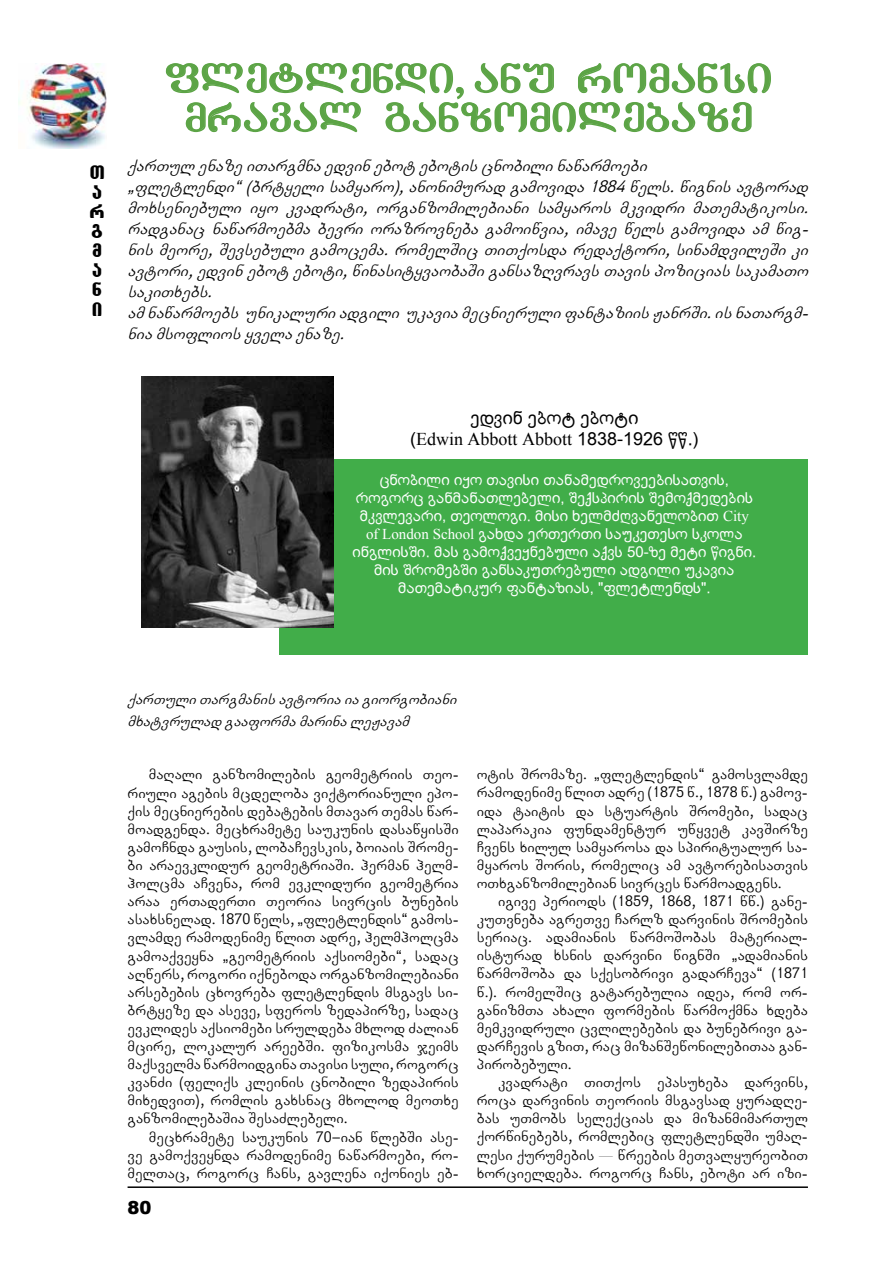
<style>
.page{position:relative;width:893px;height:1263px;background:#fff}
.page>*{position:absolute;margin:0;border:0;box-sizing:border-box;transform-origin:0 0}
.t1{font:42px/39px "Lit Mtavr";color:#5ca446;text-align:center}
.t2{font:22.5px/19.5px "Grotesk";color:#000}
.t3{font:18px "Times New Roman";color:#000}
.t4{font:18px "Geo Amiran";color:#000}
.t5{font:900 18px "Arial";color:#000}
.t6{font:italic 16.5px/21px "Kolhety Normal";color:#000}
.t7{font:15px/18.1px "Kolhety Normal";color:#000;text-align:justify}
.t8{font:15px/18px "Geo Amiran";color:#fff;text-align:center}
.t9{font:italic 15px/22.2px "Kolhety Normal";color:#000}
.s1{font-family:"Geo Amiran"}
.s2{font-family:"Times New Roman"}
</style>
<div class="page">
<hr style="left:128px;top:1186px;width:680px;height:2px;background:#000">
<svg style="left:165px;top:63px;width:606px;height:70px"></svg>
<div style="left:279px;top:460px;width:529px;height:195px;background:#41ad49"></div>
<img style="left:141px;top:376px;width:192px;height:251px">
<img style="left:19px;top:64px;width:87px;height:85px">
<h2 class="t2" style="left:90px;top:162px;width:16px">T<br>A<br>R<br>G<br>M<br>A<br>N<br>I</h2>
<h1 class="t1" style="left:164px;top:63px;width:609px">FLETLENDI, ANU ROMANSI<br>MRAVAL GANZOMILEBAZE</h1>
<p class="t6" style="left:128px;top:156px;width:687px">QARTUL ENAZEITARGMNAEDVINEBOT EBOTISCNOBILINAWARMOEBI „FLETLENDI“(BRTYELISAMYARO),ANONIMURAD GAMOVIDA1884WELS.WIGNISAVTORAD MOXSENIEBULI IYO KVADRATI, ORGANZOMILEBIANI SAMYAROS MKVIDRI MATEMATIKOSI.<br>RADGANAC NAWARMOEBMA BEVRI ORAZROVNEBA GAMOIWVIA, IMAVE WELS GAMOVIDA AM WIG-NIS MEORE, SEVSEBULI GAMOCEMA. ROMELSIC TITQOSDA REDAQTORI, SINAMDVILESI KI AVTORI,EDVINEBOT EBOTI,WINASITYVAOBASIGANSAZRVRAVSTAVISPOZICIASSAKAMATO SAKITXEBS.<br>AMNAWARMOEBS UNIKALURIADGILI UKAVIAMECNIERULIFANTAZIISJANRSI.ISNATARGM-NIAMSOFLIOSYVELAENAZE.</p>
<p class="t4" style="left:470px;top:409px;width:169px">EDVIN EBOT EBOTI</p>
<p class="t3" style="left:410px;top:427px;width:290px"><span class="s1">(</span>Edwin Abbott Abbott <span class="s1">1838-1926 WW.)</span></p>
<p class="t8" style="left:352px;top:472px;width:406px">CNOBILI IYO TAVISI TANAMEDROVEEBISATVIS, ROGORC GANMANATLEBELI, SEQSPIRIS SEMOQMEDEBIS MKVLEVARI, TEOLOGI. MISI XELMZRVANELOBIT <span class="s2">City of London School</span> GAXDA ERTERTI SAUKETESO SKOLA INGLISSI. MAS GAMOQVEYNEBULI AQVS 50-ZE METI WIGNI.<br>MIS SROMEBSI GANSAKUTREBULI ADGILI UKAVIA MATEMATIKUR FANTAZIAS, "FLETLENDS".</p>
<p class="t9" style="left:128px;top:689px;width:335px">QARTULITARGMANISAVTORIAIAGIORGOBIANI<br>MXATVRULAD GAAFORMAMARINALEJAVAM</p>
<p class="t7" style="left:128px;top:766px;width:333px;text-indent:21px">MARALI GANZOMILEBIS GEOMETRIIS TEO-RIULI AGEBIS MCDELOBA VIQTORIANULI EPO-QIS MECNIEREBIS DEBATEBIS MTAVAR TEMAS WAR-MOADGENDA. MECXRAMETE SAUKUNIS DASAWYISSI GAMOCNDA GAUSIS, LOBACEVSKIS, BOIAIS SROME-BI ARAEVKLIDUR GEOMETRIASI. HERMAN HELM-HOLCMA ACVENA, ROM EVKLIDURI GEOMETRIA ARAA ERTADERTI TEORIA SIVRCIS BUNEBIS ASAXSNELAD. 1870 WELS, „FLETLENDIS“ GAMOS-VLAMDE RAMODENIME WLIT ADRE, HELMHOLCMA GAMOAQVEYNA „GEOMETRIIS AQSIOMEBI“, SADAC ARWERS, ROGORI IQNEBODA ORGANZOMILEBIANI ARSEBEBIS CXOVREBA FLETLENDIS MSGAVS SI-BRTYEZE DA ASEVE, SFEROS ZEDAPIRZE, SADAC EVKLIDES AQSIOMEBI SRULDEBA MXLOD ZALIAN MCIRE, LOKALUR AREEBSI. FIZIKOSMA JEIMS MAQSVELMA WARMOIDGINA TAVISI SULI, ROGORC KVANZI (FELIQS KLEINIS CNOBILI ZEDAPIRIS MIXEDVIT), ROMLIS GAXSNAC MXOLOD MEOTXE GANZOMILEBASIA SESAZLEBELI.</p>
<p class="t7" style="left:128px;top:1128px;width:333px;text-indent:21px">MECXRAMETE SAUKUNIS 70–IAN WLEBSI ASE-VE GAMOQVEYNDA RAMODENIME NAWARMOEBI, RO-MELTAC, ROGORC CANS, GAVLENA IQONIES EB-</p>
<p class="t5" style="left:128px;top:1194px;width:26px">80</p>
<p class="t7" style="left:477px;top:766px;width:333px">OTIS SROMAZE. „FLETLENDIS“ GAMOSVLAMDE RAMODENIME WLIT ADRE (1875 W., 1878 W.) GAMOV-IDA TAITIS DA STUARTIS SROMEBI, SADAC LAPARAKIA FUNDAMENTUR UWYVET KAVSIRZE CVENS XILUL SAMYAROSA DA SPIRITUALUR SA-MYAROS SORIS, ROMELIC AM AVTOREBISATVIS OTXGANZOMILEBIAN SIVRCES WARMOADGENS.</p>
<p class="t7" style="left:477px;top:893px;width:333px;text-indent:21px">IGIVE PERIODS (1859, 1868, 1871 WW.) GANE-KUTVNEBA AGRETVE CARLZ DARVINIS SROMEBIS SERIAC. ADAMIANIS WARMOSOBAS MATERIAL-ISTURAD XSNIS DARVINI WIGNSI „ADAMIANIS WARMOSOBA DA SQESOBRIVI GADARCEVA“ (1871<br>W.). ROMELSIC GATAREBULIA IDEA, ROM OR-GANIZMTA AXALI FORMEBIS WARMOQMNA XDEBA MEMKVIDRULI CVLILEBEBIS DA BUNEBRIVI GA-DARCEVIS GZIT, RAC MIZANSEWONILEBITAA GAN-PIROBEBULI.</p>
<p class="t7" style="left:477px;top:1074px;width:333px;text-indent:21px">KVADRATI TITQOS EPASUXEBA DARVINS, ROCA DARVINIS TEORIIS MSGAVSAD YURADRE-BAS UTMOBS SELEQCIAS DA MIZANMIMARTUL QORWINEBEBS, ROMLEBIC FLETLENDSI UMAR-LESI QURUMEBIS _ WREEBIS METVALYUREOBIT XORCIELDEBA. ROGORC CANS, EBOTI AR IZI-</p>
</div>
